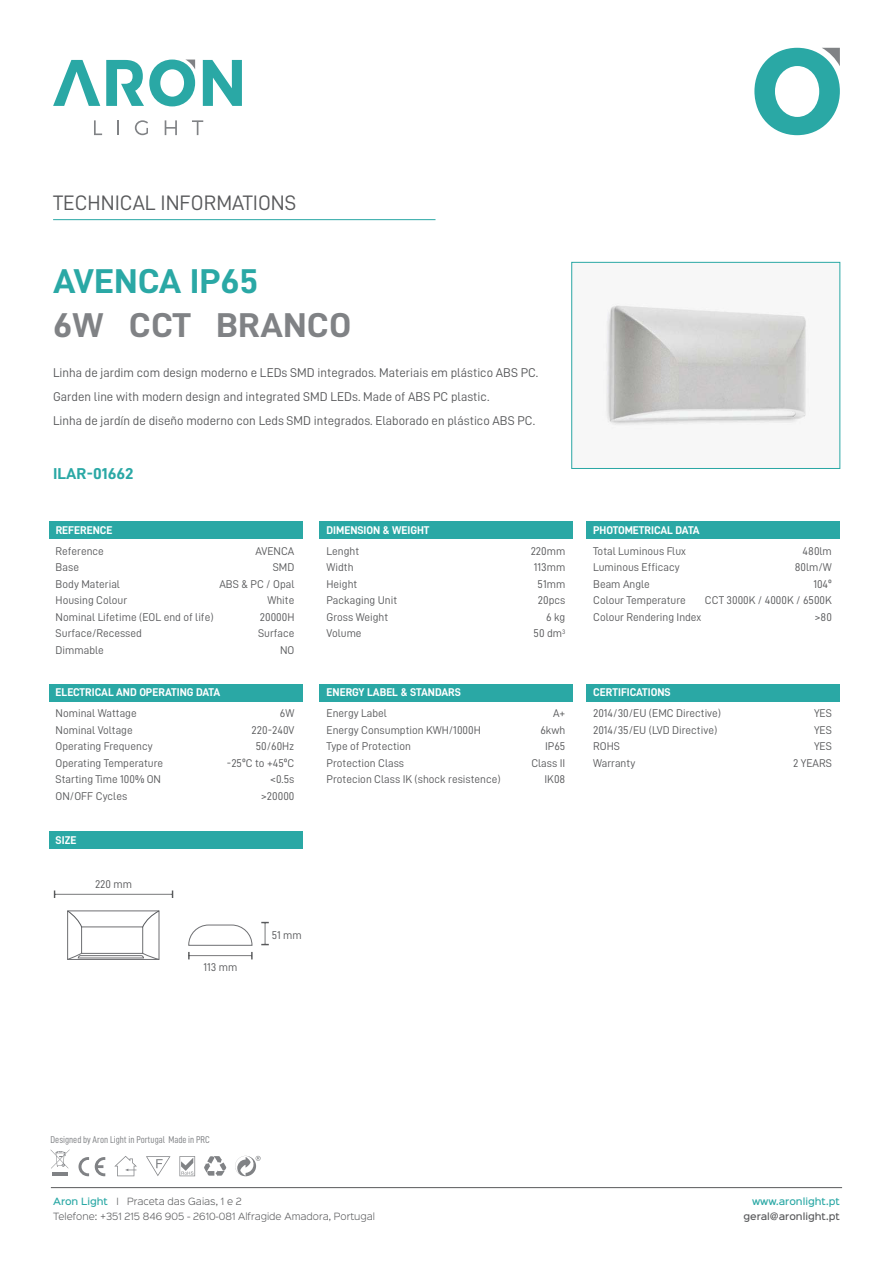
<style>
.page{position:relative;width:893px;height:1263px;background:#fff}
.page>*{position:absolute;margin:0;border:0;box-sizing:border-box;transform-origin:0 0}
.t1{font:34.5px "D DIN Bold";color:#808285;scale:1.08 1}
.t2{font:34.5px "D DIN Bold";color:#2aa8a5;scale:1.08 1}
.t3{font:21px "D DIN";color:#58595b}
.t4{font:15.75px "D DIN Bold";color:#2aa8a5;scale:1.08 1}
.t5{font:12.75px/24px "D DIN";color:#58595b}
.t6{font:11.25px/16.5px "D DIN";color:#58595b}
.t7{font:11.25px "D DIN Bold";color:#fff}
.t8{font:9.9px "D DIN Condensed";color:#808285}
.t9{font:300 9px/15px "Sinkin Sans 300";color:#58595b}
.t10{font:500 9px "Sinkin Sans 500";color:#58595b}
.t11{font:500 9px "Sinkin Sans 500";color:#2aa8a5}
.s1{font-family:"Sinkin Sans 500";font-weight:500;color:#2aa8a5}
</style>
<div class="page">
<svg style="left:203px;top:60px;width:39px;height:46px"></svg>
<svg style="left:53px;top:60px;width:47px;height:46px"></svg>
<svg style="left:106px;top:60px;width:89px;height:46px"></svg>
<svg style="left:94px;top:120px;width:8px;height:15px"></svg>
<svg style="left:117px;top:120px;width:2px;height:15px"></svg>
<svg style="left:135px;top:120px;width:13px;height:15px"></svg>
<svg style="left:165px;top:120px;width:12px;height:15px"></svg>
<svg style="left:192px;top:120px;width:11px;height:15px"></svg>
<svg style="left:754px;top:48px;width:86px;height:87px"></svg>
<hr style="left:51px;top:1187px;width:791px;height:1px;background:#58595b">
<img style="left:605px;top:303px;width:204px;height:126px">
<div style="left:49px;top:522px;width:253px;height:17px;background:#2aa8a5"></div>
<hr style="left:53px;top:219px;width:382px;height:1px;background:#2aa8a5">
<div style="left:571px;top:262px;width:269px;height:207px;border:1px solid #2aa8a5"></div>
<div style="left:320px;top:522px;width:253px;height:17px;background:#2aa8a5"></div>
<div style="left:586px;top:522px;width:254px;height:17px;background:#2aa8a5"></div>
<div style="left:49px;top:831px;width:253px;height:17px;background:#2aa8a5"></div>
<div style="left:49px;top:684px;width:253px;height:17px;background:#2aa8a5"></div>
<div style="left:320px;top:684px;width:253px;height:17px;background:#2aa8a5"></div>
<div style="left:586px;top:684px;width:254px;height:17px;background:#2aa8a5"></div>
<svg style="left:179px;top:1156px;width:16px;height:20px"></svg>
<svg style="left:146px;top:1156px;width:25px;height:20px"></svg>
<svg style="left:204px;top:1156px;width:22px;height:20px"></svg>
<svg style="left:114px;top:1156px;width:23px;height:20px"></svg>
<svg style="left:78px;top:1157px;width:11px;height:19px"></svg>
<svg style="left:95px;top:1157px;width:10px;height:19px"></svg>
<hr style="left:52px;top:1172px;width:16px;height:4px;background:#808285">
<svg style="left:51px;top:1149px;width:19px;height:19px"></svg>
<svg style="left:235px;top:1156px;width:26px;height:20px"></svg>
<svg style="left:54px;top:890px;width:119px;height:8px"></svg>
<svg style="left:261px;top:922px;width:8px;height:23px"></svg>
<svg style="left:188px;top:952px;width:65px;height:7px"></svg>
<svg style="left:67px;top:910px;width:93px;height:50px"></svg>
<svg style="left:188px;top:924px;width:65px;height:22px"></svg>
<h2 class="t3" style="left:53px;top:191px;width:245px">TECHNICAL INFORMATIONS</h2>
<h1 class="t2" style="left:53px;top:262px;width:191px">AVENCA IP65</h1>
<h1 class="t1" style="left:53px;top:306px;width:278px">6W CCT BRANCO</h1>
<p class="t5" style="left:53px;top:360px;width:487px">Linha de jardim com design moderno e LEDs SMD integrados. Materiais em plástico ABS PC.<br>Garden line with modern design and integrated SMD LEDs. Made of ABS PC plastic.<br>Linha de jardín de diseño moderno con Leds SMD integrados. Elaborado en plástico ABS PC.</p>
<h3 class="t4" style="left:53px;top:464px;width:76px">ILAR-01662</h3>
<p class="t7" style="left:56px;top:524px;width:58px">REFERENCE</p>
<p class="t7" style="left:327px;top:524px;width:104px">DIMENSION &amp; WEIGHT</p>
<p class="t7" style="left:593px;top:524px;width:108px">PHOTOMETRICAL DATA</p>
<p class="t6" style="left:56px;top:542px;width:159px">Reference<br>Base<br>Body Material<br>Housing Colour<br>Nominal Lifetime (EOL end of life)<br>Surface/Recessed<br>Dimmable</p>
<p class="t6" style="left:219px;top:542px;width:77px;text-align:right">AVENCA<br>SMD<br>ABS &amp; PC / Opal<br>White<br>20000H<br>Surface<br>NO</p>
<p class="t6" style="left:327px;top:542px;width:72px">Lenght<br>Width<br>Height<br>Packaging Unit<br>Gross Weight<br>Volume</p>
<p class="t6" style="left:531px;top:542px;width:36px;text-align:right">220mm<br>113mm<br>51mm<br>20pcs<br>6 kg<br>50 dm<sup>3</sup></p>
<p class="t6" style="left:593px;top:542px;width:110px">Total Luminous Flux<br>Luminous Efficacy<br>Beam Angle<br>Colour Temperature<br>Colour Rendering Index</p>
<p class="t6" style="left:705px;top:542px;width:128px;text-align:right">480lm<br>80lm/W<br>104º<br>CCT 3000K / 4000K / 6500K &gt;80</p>
<p class="t7" style="left:56px;top:686px;width:166px">ELECTRICAL AND OPERATING DATA</p>
<p class="t7" style="left:327px;top:686px;width:136px">ENERGY LABEL &amp; STANDARS</p>
<p class="t7" style="left:593px;top:686px;width:79px">CERTIFICATIONS</p>
<p class="t6" style="left:56px;top:705px;width:109px">Nominal Wattage<br>Nominal Voltage<br>Operating Frequency<br>Operating Temperature<br>Starting Time 100% ON<br>ON/OFF Cycles</p>
<p class="t6" style="left:227px;top:705px;width:69px;text-align:right">6W<br>220-240V<br>50/60Hz<br>-25ºC to +45ºC &lt;0.5s<br>&gt;20000</p>
<p class="t6" style="left:327px;top:705px;width:176px">Energy Label<br>Energy Consumption KWH/1000H<br>Type of Protection<br>Protection Class<br>Protecion Class IK (shock resistence)</p>
<p class="t6" style="left:531px;top:705px;width:35px;text-align:right">A+<br>6kwh<br>IP65<br>Class II<br>IK08</p>
<p class="t6" style="left:593px;top:705px;width:129px">2014/30/EU (EMC Directive)<br>2014/35/EU (LVD Directive)<br>ROHS<br>Warranty</p>
<p class="t6" style="left:793px;top:705px;width:40px;text-align:right">YES<br>YES<br>YES<br>2 YEARS</p>
<p class="t7" style="left:56px;top:833px;width:22px">SIZE</p>
<p class="t6" style="left:95px;top:875px;width:39px">220 mm</p>
<p class="t6" style="left:203px;top:959px;width:35px">113 mm</p>
<p class="t6" style="left:272px;top:927px;width:32px">51 mm</p>
<p class="t8" style="left:51px;top:1134px;width:161px">Designed by Aron Light in Portugal Made in PRC</p>
<p class="t9" style="left:53px;top:1193px;width:323px"><span class="s1">Aron Light</span> I Praceta das Gaias, 1 e 2<br>Telefone: +351 215 846 905 - 2610-081 Alfragide Amadora, Portugal</p>
<p class="t11" style="left:752px;top:1194px;width:89px">www.aronlight.pt</p>
<p class="t10" style="left:743px;top:1209px;width:98px">geral@aronlight.pt</p>
</div>
